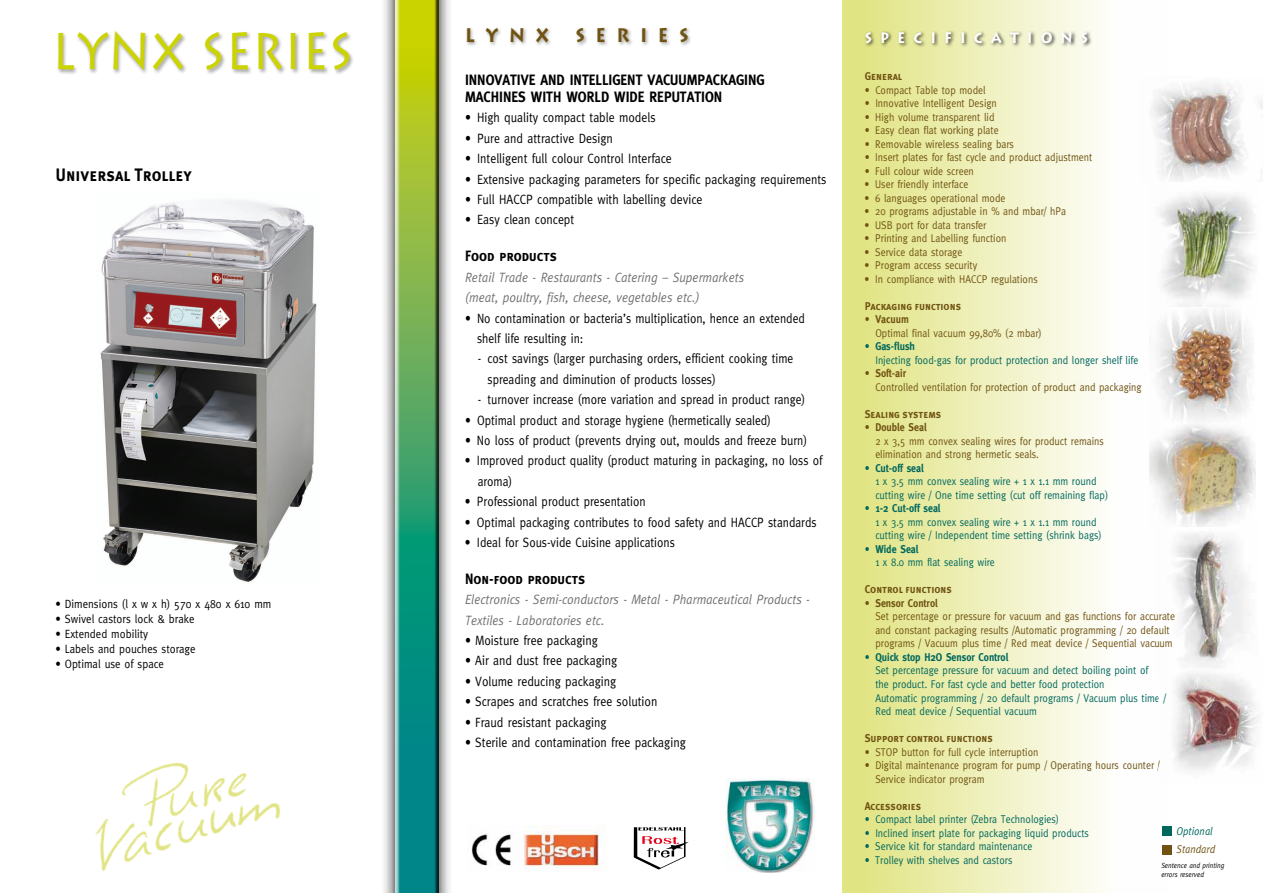
<style>
.page{position:relative;width:1263px;height:893px;background:#fff}
.page>*{position:absolute;margin:0;border:0;box-sizing:border-box;transform-origin:0 0}
.t1{font:51.45px "Lithos";color:#cbd300;scale:.9 1}
.t2{font:700 19.5px "Lithos";letter-spacing:.6em;color:#705312;scale:.9 1}
.t3{font:18px "Meta Plus Bold Caps";color:#000;scale:.9 1}
.t4{font:15px/16.5px "Meta Bold Caps";color:#000;scale:.9 1}
.t5{font:700 15px "Lithos";letter-spacing:.6em;color:#fff;scale:.9 1}
.t6{font:13.5px/20.4px "Meta";color:#000;scale:.86 1}
.t7{font:13.5px "Meta";color:#000;scale:.88 1}
.t8{font:italic 13.5px/20.4px "Meta";color:#707172;scale:.9 1}
.t9{font:12px "Meta";color:#000;scale:.9 1}
.t10{font:11.25px/13.5px "Meta";color:#705312;scale:.88 1}
.t11{font:11.25px/13.5px "Meta";color:#00675d;scale:.88 1}
.t12{font:11.25px "Meta Plus Bold Caps";color:#705312;scale:.9 1}
.t13{font:italic 11.25px "Meta";color:#00675d;scale:.88 1}
.t14{font:italic 11.25px "Meta";color:#705312;scale:.88 1}
.t15{font:italic 7.5px/9px "Meta";color:#000;scale:.88 1}
.s1{font-weight:700}
</style>
<div class="page">
<svg style="left:384px;top:0;width:66px;height:893px;background:#c4c5c4"></svg>
<div style="left:393px;top:0;width:45px;height:893px;background:#878787"></div>
<div style="left:395px;top:0;width:43px;height:893px;background:#000;opacity:.75"></div>
<div style="left:57px;top:30px;width:297px;height:45px;background:#000;opacity:.35"></div>
<img style="left:95px;top:803px;width:186px;height:69px">
<img style="left:120px;top:762px;width:138px;height:78px">
<div style="left:842px;top:0;width:326px;height:893px;background:linear-gradient(to right,#e0e37e,#fff)"></div>
<div style="left:864px;top:30px;width:229px;height:19px;background:#000;opacity:.75"></div>
<div style="left:465px;top:26px;width:227px;height:22px;background:#000;opacity:.35"></div>
<img style="left:471px;top:825px;width:135px;height:43px">
<div style="left:1162px;top:826px;width:10px;height:10px;background:#00675d"></div>
<div style="left:1162px;top:845px;width:10px;height:10px;background:#705312"></div>
<img style="left:725px;top:778px;width:90px;height:95px">
<svg style="left:634px;top:827px;width:55px;height:42px"></svg>
<img style="left:1150px;top:307px;width:102px;height:117px">
<img style="left:1140px;top:77px;width:123px;height:105px">
<img style="left:1150px;top:186px;width:105px;height:121px">
<img style="left:1149px;top:424px;width:106px;height:102px">
<img style="left:1155px;top:520px;width:100px;height:158px">
<img style="left:1160px;top:658px;width:99px;height:127px">
<img style="left:100px;top:200px;width:217px;height:382px">
<h1 class="t1" style="left:52px;top:22px;width:336px">LYNX SERIES</h1>
<h2 class="t2" style="left:465px;top:24px;width:95px">LYNX</h2>
<h2 class="t2" style="left:575px;top:24px;width:127px">SERIES</h2>
<h3 class="t5" style="left:865px;top:29px;width:250px">SPECIFICATIONS</h3>
<h3 class="t4" style="left:465px;top:72px;width:334px">INNOVATIVE AND INTELLIGENT VACUUMPACKAGING<br>MACHINES WITH WORLD WIDE REPUTATION</h3>
<p class="t7" style="left:465px;top:110px;width:218px">• High quality compact table models</p>
<p class="t7" style="left:465px;top:130px;width:170px">• Pure and attractive Design</p>
<p class="t7" style="left:465px;top:151px;width:236px">• Intelligent full colour Control Interface</p>
<p class="t7" style="left:465px;top:171px;width:412px">• Extensive packaging parameters for specific packaging requirements</p>
<p class="t7" style="left:465px;top:191px;width:271px">• Full HACCP compatible with labelling device</p>
<p class="t7" style="left:465px;top:212px;width:126px">• Easy clean concept</p>
<h3 class="t4" style="left:465px;top:248px;width:104px">Food products</h3>
<p class="t8" style="left:465px;top:267px;width:312px">Retail Trade - Restaurants - Catering – Supermarkets (meat, poultry, fish, cheese, vegetables etc.)</p>
<p class="t6" style="left:477px;top:307px;width:383px;text-indent:-12px">• No contamination or bacteria’s multiplication, hence an extended shelf life resulting in:</p>
<p class="t6" style="left:487px;top:348px;width:357px;text-indent:-10px">- cost savings (larger purchasing orders, efficient cooking time spreading and diminution of products losses)</p>
<p class="t6" style="left:478px;top:389px;width:382px">- turnover increase (more variation and spread in product range)</p>
<p class="t6" style="left:465px;top:409px;width:357px">• Optimal product and storage hygiene (hermetically sealed)</p>
<p class="t6" style="left:465px;top:430px;width:399px">• No loss of product (prevents drying out, moulds and freeze burn)</p>
<p class="t6" style="left:478px;top:450px;width:402px;text-indent:-13px">• Improved product quality (product maturing in packaging, no loss of aroma)</p>
<p class="t6" style="left:465px;top:491px;width:212px">• Professional product presentation</p>
<p class="t6" style="left:465px;top:511px;width:410px">• Optimal packaging contributes to food safety and HACCP standards</p>
<p class="t6" style="left:465px;top:532px;width:246px">• Ideal for Sous-vide Cuisine applications</p>
<h3 class="t4" style="left:465px;top:570px;width:135px">Non-food products</h3>
<p class="t8" style="left:465px;top:589px;width:385px">Electronics - Semi-conductors - Metal - Pharmaceutical Products -<br>Textiles - Laboratories etc.</p>
<p class="t7" style="left:465px;top:632px;width:153px">• Moisture free packaging</p>
<p class="t7" style="left:465px;top:653px;width:175px">• Air and dust free packaging</p>
<p class="t7" style="left:465px;top:673px;width:173px">• Volume reducing packaging</p>
<p class="t7" style="left:465px;top:694px;width:220px">• Scrapes and scratches free solution</p>
<p class="t7" style="left:465px;top:714px;width:162px">• Fraud resistant packaging</p>
<p class="t7" style="left:465px;top:734px;width:252px">• Sterile and contamination free packaging</p>
<p class="t12" style="left:865px;top:70px;width:43px">General</p>
<p class="t10" style="left:865px;top:83px;width:139px">• Compact Table top model</p>
<p class="t10" style="left:865px;top:97px;width:152px">• Innovative Intelligent Design</p>
<p class="t10" style="left:865px;top:110px;width:149px">• High volume transparent lid</p>
<p class="t10" style="left:865px;top:124px;width:154px">• Easy clean flat working plate</p>
<p class="t10" style="left:865px;top:137px;width:171px">• Removable wireless sealing bars</p>
<p class="t10" style="left:865px;top:151px;width:260px">• Insert plates for fast cycle and product adjustment</p>
<p class="t10" style="left:865px;top:164px;width:126px">• Full colour wide screen</p>
<p class="t10" style="left:865px;top:178px;width:119px">• User friendly interface</p>
<p class="t10" style="left:865px;top:191px;width:162px">• 6 languages operational mode</p>
<p class="t10" style="left:865px;top:205px;width:230px">• 20 programs adjustable in % and mbar/ hPa</p>
<p class="t10" style="left:865px;top:218px;width:140px">• USB port for data transfer</p>
<p class="t10" style="left:865px;top:232px;width:163px">• Printing and Labelling function</p>
<p class="t10" style="left:865px;top:245px;width:113px">• Service data storage</p>
<p class="t10" style="left:864px;top:259px;width:130px">• Program access security</p>
<p class="t10" style="left:864px;top:272px;width:198px">• In compliance with HACCP regulations</p>
<p class="t12" style="left:865px;top:300px;width:109px">Packaging functions</p>
<p class="t10" style="left:875px;top:313px;width:191px;text-indent:-11px">• <span class="s1">Vacuum<br></span>Optimal final vacuum 99,80% (2 mbar)</p>
<p class="t11" style="left:875px;top:340px;width:300px;text-indent:-11px">• <span class="s1">Gas-flush<br></span>Injecting food-gas for product protection and longer shelf life</p>
<p class="t10" style="left:875px;top:367px;width:304px;text-indent:-11px">• <span class="s1">Soft-air<br></span>Controlled ventilation for protection of product and packaging</p>
<p class="t12" style="left:865px;top:408px;width:87px">Sealing systems</p>
<p class="t10" style="left:875px;top:421px;width:261px;text-indent:-11px">• <span class="s1">Double Seal<br></span>2 x 3,5 mm convex sealing wires for product remains elimination and strong hermetic seals.</p>
<p class="t11" style="left:875px;top:461px;width:266px;text-indent:-11px">• <span class="s1">Cut-off seal<br></span>1 x 3.5 mm convex sealing wire + 1 x 1.1 mm round cutting wire / One time setting (cut off remaining flap)</p>
<p class="t11" style="left:875px;top:502px;width:259px;text-indent:-11px">• <span class="s1">1-2 Cut-off seal<br></span>1 x 3.5 mm convex sealing wire + 1 x 1.1 mm round cutting wire / Independent time setting (shrink bags)</p>
<p class="t11" style="left:875px;top:542px;width:137px;text-indent:-11px">• <span class="s1">Wide Seal<br></span>1 x 8.0 mm flat sealing wire</p>
<p class="t12" style="left:865px;top:583px;width:98px">Control functions</p>
<p class="t10" style="left:875px;top:596px;width:342px;text-indent:-11px">• <span class="s1">Sensor Control<br></span>Set percentage or pressure for vacuum and gas functions for accurate and constant packaging results /Automatic programming / 20 default programs / Vacuum plus time / Red meat device / Sequential vacuum</p>
<p class="t11" style="left:875px;top:650px;width:332px;text-indent:-11px">• <span class="s1">Quick stop H2O Sensor Control<br></span>Set percentage pressure for vacuum and detect boiling point of<br>the product. For fast cycle and better food protection<br>Automatic programming / 20 default programs / Vacuum plus time / Red meat device / Sequential vacuum</p>
<p class="t12" style="left:865px;top:732px;width:144px">Support control functions</p>
<p class="t10" style="left:865px;top:745px;width:199px">• STOP button for full cycle interruption</p>
<p class="t10" style="left:875px;top:758px;width:326px;text-indent:-11px">• Digital maintenance program for pump / Operating hours counter /<br>Service indicator program</p>
<p class="t12" style="left:865px;top:799px;width:64px">Accessories</p>
<p class="t11" style="left:865px;top:812px;width:222px">• Compact label printer (Zebra Technologies)</p>
<p class="t11" style="left:865px;top:826px;width:256px">• Inclined insert plate for packaging liquid products</p>
<p class="t11" style="left:865px;top:839px;width:192px">• Service kit for standard maintenance</p>
<p class="t11" style="left:865px;top:853px;width:169px">• Trolley with shelves and castors</p>
<h3 class="t3" style="left:56px;top:164px;width:153px">Universal Trolley</h3>
<p class="t9" style="left:56px;top:597px;width:241px">• Dimensions (l x w x h) 570 x 480 x 610 mm</p>
<p class="t9" style="left:56px;top:612px;width:156px">• Swivel castors lock &amp; brake</p>
<p class="t9" style="left:56px;top:627px;width:104px">• Extended mobility</p>
<p class="t9" style="left:56px;top:642px;width:157px">• Labels and pouches storage</p>
<p class="t9" style="left:56px;top:657px;width:122px">• Optimal use of space</p>
<p class="t13" style="left:1176px;top:824px;width:43px">Optional</p>
<p class="t14" style="left:1176px;top:843px;width:45px">Standard</p>
<p class="t15" style="left:1161px;top:860px;width:73px">Sentence and printing errors reserved</p>
</div>
